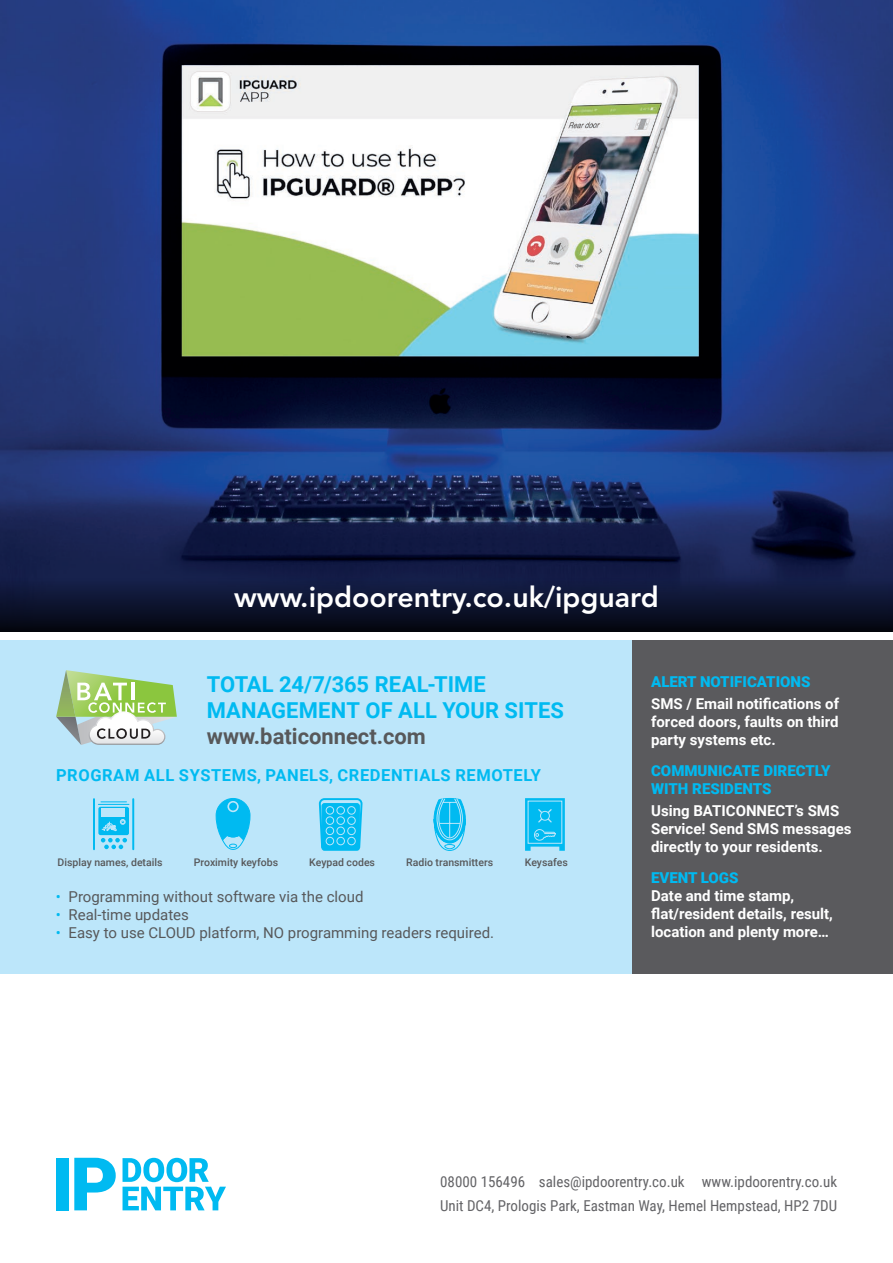
<style>
.page{position:relative;width:893px;height:1263px;background:#fff}
.page>*{position:absolute;margin:0;border:0;box-sizing:border-box;transform-origin:0 0}
.t1{font:800 28.5px "Avenir LT Std";color:#fff}
.t2{font:700 21.9px/26.2px "Roboto";letter-spacing:.005em;color:#00baf1}
.t3{font:700 21.9px "Roboto";color:#57585a}
.t4{font:700 16.5px "Roboto";letter-spacing:.035em;color:#00baf1}
.t5{font:700 15px/18px "Roboto";color:#fff}
.t6{font:15px "Roboto Condensed";color:#636366}
.t7{font:15px "Roboto";color:#57585a}
.t8{font:900 15px/18px "Roboto";color:#00baf1}
.t9{font:500 10.5px "Roboto";color:#57585a}
.s1{color:#00baf1}
</style>
<div class="page">
<div style="left:56px;top:1158px;width:12px;height:52px;background:#00baf1"></div>
<svg style="left:74px;top:1158px;width:42px;height:52px"></svg>
<svg style="left:123px;top:1158px;width:103px;height:52px"></svg>
<div style="left:0;top:640px;width:632px;height:333px;background:#bce6fa"></div>
<div style="left:632px;top:640px;width:261px;height:333px;background:#5a5a5d"></div>
<hr style="left:93px;top:799px;width:2px;height:50px;background:#00baf1">
<hr style="left:132px;top:799px;width:2px;height:50px;background:#00baf1">
<div style="left:98px;top:807px;width:31px;height:28px;background:#00baf1;border-radius:2px"></div>
<div style="left:101px;top:809px;width:24px;height:8px;background:#bce6fa"></div>
<svg style="left:101px;top:819px;width:26px;height:30px"></svg>
<hr style="left:98px;top:804px;width:31px;height:1px;background:#00baf1">
<svg style="left:101px;top:801px;width:25px;height:1px"></svg>
<svg style="left:215px;top:798px;width:36px;height:52px"></svg>
<div style="left:227px;top:801px;width:12px;height:11px;border:2px solid #bce6fa;border-radius:50%"></div>
<div style="left:321px;top:803px;width:39px;height:48px;border:1px solid #00baf1;border-radius:2px"></div>
<svg style="left:318px;top:798px;width:45px;height:52px;background:#31c5f3"></svg>
<svg style="left:433px;top:798px;width:33px;height:53px"></svg>
<svg style="left:525px;top:798px;width:40px;height:53px;background:#25c2f2"></svg>
<svg style="left:56px;top:670px;width:121px;height:75px"></svg>
<img style="left:0;top:0;width:893px;height:579px">
<div style="left:0;top:579px;width:893px;height:52px;background:linear-gradient(to bottom,#15204b,#050711)"></div>
<h1 class="t1" style="left:234px;top:580px;width:426px">www.ipdoorentry.co.uk/ipguard</h1>
<h2 class="t2" style="left:207px;top:670px;width:358px">TOTAL 24/7/365 REAL-TIME<br>MANAGEMENT OF ALL YOUR SITES</h2>
<h2 class="t3" style="left:207px;top:721px;width:221px">www.baticonnect.com</h2>
<p class="t4" style="left:56px;top:763px;width:486px">PROGRAM ALL SYSTEMS, PANELS, CREDENTIALS REMOTELY</p>
<p class="t9" style="left:58px;top:855px;width:107px">Display names, details</p>
<p class="t9" style="left:194px;top:855px;width:86px">Proximity keyfobs</p>
<p class="t9" style="left:309px;top:855px;width:67px">Keypad codes</p>
<p class="t9" style="left:406px;top:855px;width:88px">Radio transmitters</p>
<p class="t9" style="left:525px;top:855px;width:44px">Keysafes</p>
<p class="t7" style="left:56px;top:886px;width:309px"><span class="s1">•</span> Programming without software via the cloud</p>
<p class="t7" style="left:56px;top:904px;width:135px"><span class="s1">•</span> Real-time updates</p>
<p class="t7" style="left:56px;top:922px;width:440px"><span class="s1">•</span> Easy to use CLOUD platform, NO programming readers required.</p>
<p class="t8" style="left:651px;top:672px;width:161px">ALERT NOTIFICATIONS</p>
<p class="t5" style="left:651px;top:694px;width:189px;text-align:justify">SMS / Email notifications of forced doors, faults on third party systems etc.</p>
<p class="t8" style="left:651px;top:761px;width:181px">COMMUNICATE DIRECTLY<br>WITH RESIDENTS</p>
<p class="t5" style="left:651px;top:801px;width:202px">Using BATICONNECT’s SMS<br>Service! Send SMS messages directly to your residents.</p>
<p class="t8" style="left:651px;top:868px;width:89px">EVENT LOGS</p>
<p class="t5" style="left:651px;top:886px;width:183px">Date and time stamp, flat/resident details, result, location and plenty more…</p>
<p class="t6" style="left:440px;top:1171px;width:398px">08000 156496 sales@ipdoorentry.co.uk www.ipdoorentry.co.uk</p>
<p class="t6" style="left:440px;top:1195px;width:399px">Unit DC4, Prologis Park, Eastman Way, Hemel Hempstead, HP2 7DU</p>
</div>
